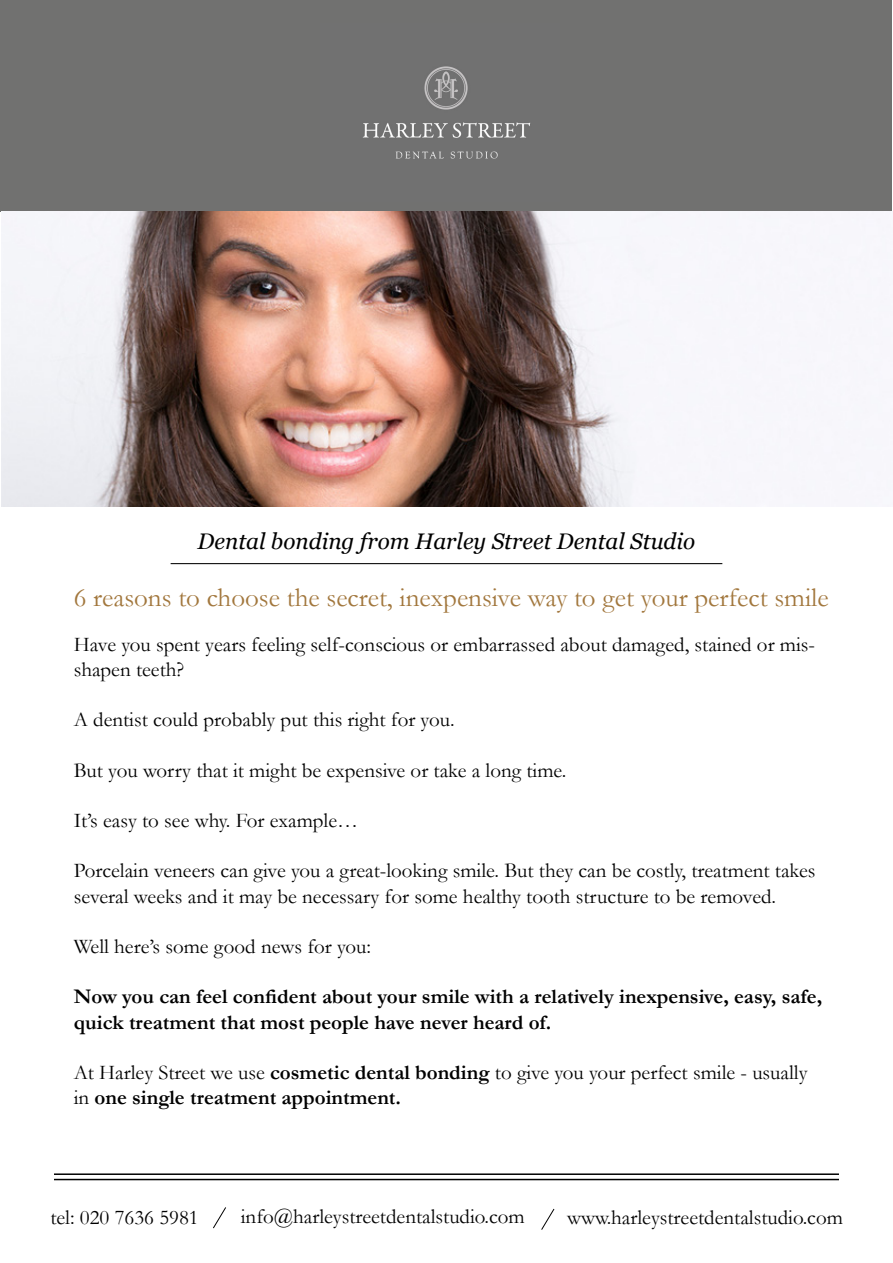
<style>
.page{position:relative;width:893px;height:1263px;background:#fff}
.page>*{position:absolute;margin:0;border:0;box-sizing:border-box;transform-origin:0 0}
.t1{font:27px "Garamond";color:#a2773d}
.t2{font:italic 22.5px "Georgia";color:#000}
.t3{font:21px/25.2px "Garamond";color:#000}
.t4{font:700 21px/25.2px "Garamond";color:#000}
.s1{font-weight:700}
</style>
<div class="page">
<div style="left:1px;top:0;width:891px;height:212px;background:#717170"></div>
<img style="left:363px;top:66px;width:168px;height:93px">
<img style="left:2px;top:212px;width:878px;height:294px">
<hr style="left:171px;top:563px;width:551px;height:1px;background:#000">
<hr style="left:54px;top:1173px;width:785px;height:2px;background:#000">
<hr style="left:54px;top:1179px;width:785px;height:1px;background:#000">
<svg style="left:213px;top:1207px;width:13px;height:22px"></svg>
<svg style="left:541px;top:1208px;width:14px;height:22px"></svg>
<p class="t2" style="left:198px;top:532px;width:499px">Dental bonding from Harley Street Dental Studio</p>
<p class="t1" style="left:74px;top:587px;width:756px">6 reasons to choose the secret, inexpensive way to get your perfect smile</p>
<p class="t3" style="left:74px;top:633px;width:743px">Have you spent years feeling self-conscious or embarrassed about damaged, stained or mis&shy;shapen teeth?</p>
<p class="t3" style="left:74px;top:709px;width:382px">A dentist could probably put this right for you.</p>
<p class="t3" style="left:74px;top:759px;width:494px">But you worry that it might be expensive or take a long time.</p>
<p class="t3" style="left:74px;top:810px;width:286px">It’s easy to see why. For example…</p>
<p class="t3" style="left:74px;top:860px;width:743px">Porcelain veneers can give you a great-looking smile. But they can be costly, treatment takes several weeks and it may be necessary for some healthy tooth structure to be removed.</p>
<p class="t3" style="left:74px;top:936px;width:299px">Well here’s some good news for you:</p>
<p class="t4" style="left:74px;top:984px;width:750px">Now you can feel confident about your smile with a relatively inexpensive, easy, safe, quick treatment that most people have never heard of.</p>
<p class="t3" style="left:74px;top:1062px;width:735px">At Harley Street we use <span class="s1">cosmetic dental bonding</span> to give you your perfect smile - usually in <span class="s1">one single treatment appointment.</span></p>
<p class="t3" style="left:50px;top:1207px;width:150px">tel: 020 7636 5981</p>
<p class="t3" style="left:241px;top:1206px;width:285px">info@harleystreetdentalstudio.com</p>
<p class="t3" style="left:567px;top:1206px;width:277px">www.harleystreetdentalstudio.com</p>
</div>
